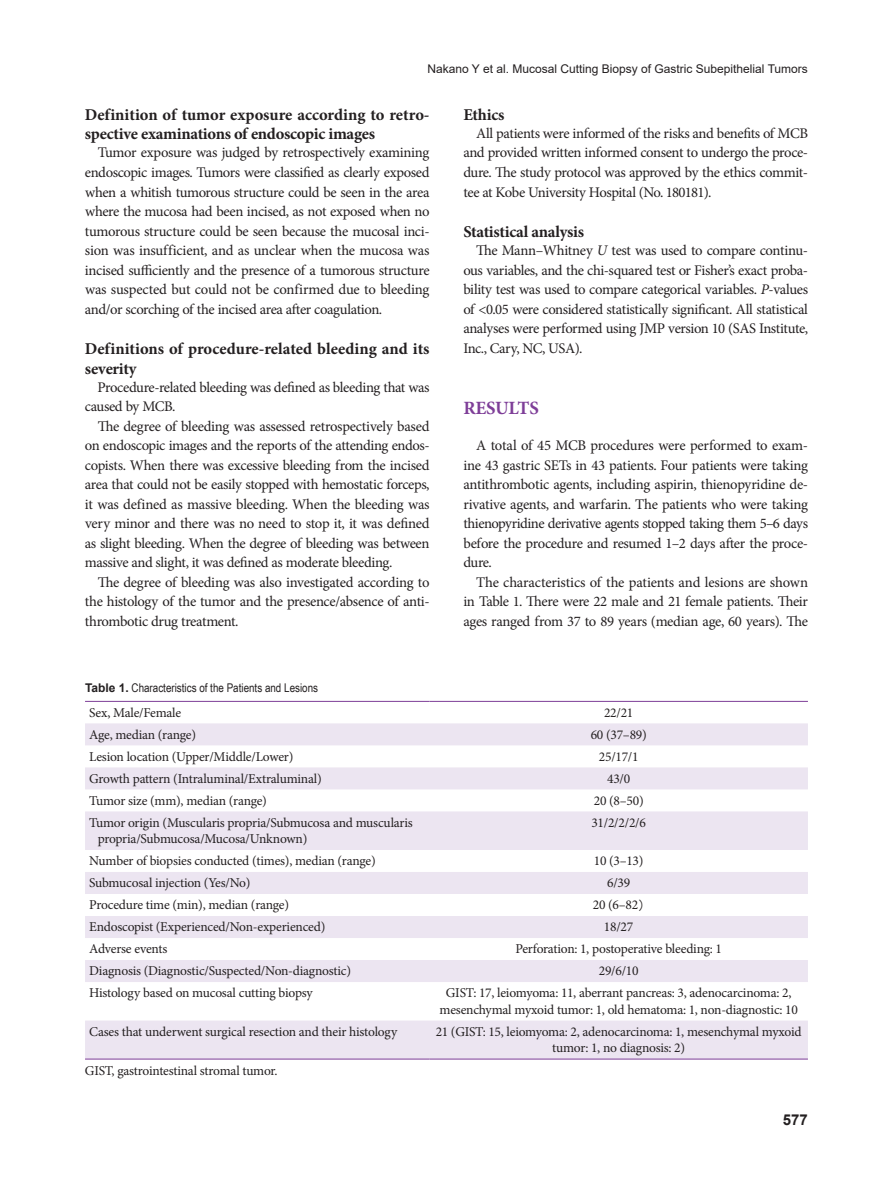
<style>
.page{position:relative;width:893px;height:1191px;background:#fff}
.page>*{position:absolute;margin:0;border:0;box-sizing:border-box;transform-origin:0 0}
.타이틀_서론{font:700 18.75px "Minion Pro";letter-spacing:-.01em;color:#7e3e98}
._1{font:700 16.5px/19.5px "Minion Pro";letter-spacing:-.01em;color:#231f20}
.t1{font:700 15px "Arial";color:#231f20}
.본문{font:14.7px/19.5px "Minion Pro";letter-spacing:-.025em;color:#231f20;text-align:justify}
.표_본문{font:13.5px/16.5px "Minion Pro";letter-spacing:-.015em;color:#231f20;text-align:center}
.t2{font:12px "Arial";color:#231f20}
.표_타이틀{font:12px "Arial Narrow";color:#231f20}
.s1{font-style:italic}
.s2{font-family:"Arial";font-weight:700}
.s3{font-family:"MS P Gothic"}
</style>
<div class="page">
<svg style="left:85px;top:723px;width:723px;height:335px;fill:#ece5f1"></svg>
<hr style="left:85px;top:701px;width:344px;height:1px;background:#7e3e98">
<hr style="left:429px;top:701px;width:379px;height:1px;background:#7e3e98">
<hr style="left:85px;top:1058px;width:344px;height:1px;background:#7e3e98">
<hr style="left:429px;top:1058px;width:379px;height:1px;background:#7e3e98">
<p class="t2" style="left:427px;top:60px;width:382px">Nakano Y et al. Mucosal Cutting Biopsy of Gastric Subepithelial Tumors</p>
<p class="_1" style="left:85px;top:105px;width:346px">Definition of tumor exposure according to retro&shy;spective examinations of endoscopic images</p>
<p class="본문" style="left:85px;top:143px;width:346px;text-indent:13px">Tumor exposure was judged by retrospectively examining endoscopic images. Tumors were classified as clearly exposed when a whitish tumorous structure could be seen in the area where the mucosa had been incised, as not exposed when no tumorous structure could be seen because the mucosal inci&shy;sion was insufficient, and as unclear when the mucosa was incised sufficiently and the presence of a tumorous structure was suspected but could not be confirmed due to bleeding and/or scorching of the incised area after coagulation.</p>
<p class="_1" style="left:85px;top:339px;width:346px">Definitions of procedure-related bleeding and its severity</p>
<p class="본문" style="left:85px;top:377px;width:346px;text-indent:13px">Procedure-related bleeding was defined as bleeding that was caused by MCB.</p>
<p class="본문" style="left:85px;top:416px;width:346px;text-indent:13px">The degree of bleeding was assessed retrospectively based on endoscopic images and the reports of the attending endos&shy;copists. When there was excessive bleeding from the incised area that could not be easily stopped with hemostatic forceps, it was defined as massive bleeding. When the bleeding was very minor and there was no need to stop it, it was defined as slight bleeding. When the degree of bleeding was between massive and slight, it was defined as moderate bleeding.</p>
<p class="본문" style="left:85px;top:572px;width:346px;text-indent:13px">The degree of bleeding was also investigated according to the histology of the tumor and the presence/absence of anti&shy;thrombotic drug treatment.</p>
<p class="_1" style="left:463px;top:105px;width:42px">Ethics</p>
<p class="본문" style="left:463px;top:124px;width:346px;text-indent:13px">All patients were informed of the risks and benefits of MCB and provided written informed consent to undergo the proce&shy;dure. The study protocol was approved by the ethics commit&shy;tee at Kobe University Hospital (No. 180181).</p>
<p class="_1" style="left:463px;top:222px;width:122px">Statistical analysis</p>
<p class="본문" style="left:463px;top:241px;width:346px;text-indent:13px">The Mann–Whitney <span class="s1">U</span> test was used to compare continu&shy;ous variables, and the chi-squared test or Fisher’s exact proba&shy;bility test was used to compare categorical variables. <span class="s1">P</span>-values of &lt;0.05 were considered statistically significant. All statistical analyses were performed using JMP version 10 (SAS Institute, Inc., Cary, NC, USA).</p>
<p class="타이틀_서론" style="left:463px;top:395px;width:77px">RESULTS</p>
<p class="본문" style="left:463px;top:436px;width:346px;text-indent:13px">A total of 45 MCB procedures were performed to exam&shy;ine 43 gastric SETs in 43 patients. Four patients were taking antithrombotic agents, including aspirin, thienopyridine de&shy;rivative agents, and warfarin. The patients who were taking thienopyridine derivative agents stopped taking them 5–6 days before the procedure and resumed 1–2 days after the proce&shy;dure.</p>
<p class="본문" style="left:463px;top:572px;width:346px;text-indent:13px">The characteristics of the patients and lesions are shown in Table 1. There were 22 male and 21 female patients. Their ages ranged from 37 to 89 years (median age, 60 years). The</p>
<p class="표_타이틀" style="left:85px;top:678px;width:235px"><span class="s2">Table 1.</span> Characteristics of the Patients and Lesions</p>
<p class="표_본문" style="left:89px;top:704px;width:94px">Sex, Male/Female</p>
<p class="표_본문" style="left:604px;top:704px;width:31px">22/21</p>
<p class="표_본문" style="left:89px;top:726px;width:108px">Age, median (range)</p>
<p class="표_본문" style="left:591px;top:726px;width:58px">60 (37–89)</p>
<p class="표_본문" style="left:89px;top:748px;width:206px">Lesion location (Upper/Middle/Lower)</p>
<p class="표_본문" style="left:599px;top:748px;width:41px">25/17/1</p>
<p class="표_본문" style="left:89px;top:770px;width:234px">Growth pattern (Intraluminal/Extraluminal)</p>
<p class="표_본문" style="left:607px;top:770px;width:25px">43/0</p>
<p class="표_본문" style="left:89px;top:792px;width:179px">Tumor size (mm), median (range)</p>
<p class="표_본문" style="left:594px;top:792px;width:51px">20 (8–50)</p>
<p class="표_본문" style="left:98px;top:814px;width:316px;text-align:left;text-indent:-9px">Tumor origin (Muscularis propria/Submucosa and muscularis propria/Submucosa/Mucosa/Unknown)</p>
<p class="표_본문" style="left:591px;top:814px;width:56px">31/2/2/2/6</p>
<p class="표_본문" style="left:89px;top:853px;width:288px">Number of biopsies conducted (times), median (range)</p>
<p class="표_본문" style="left:594px;top:853px;width:51px">10 (3–13)</p>
<p class="표_본문" style="left:89px;top:875px;width:163px">Submucosal injection (Yes/No)</p>
<p class="표_본문" style="left:607px;top:875px;width:25px">6/39</p>
<p class="표_본문" style="left:89px;top:897px;width:201px">Procedure time (min), median (range)</p>
<p class="표_본문" style="left:593px;top:897px;width:53px">20 (6–82<span class="s3">）</span></p>
<p class="표_본문" style="left:89px;top:919px;width:238px">Endoscopist (Experienced/Non-experienced)</p>
<p class="표_본문" style="left:604px;top:919px;width:31px">18/27</p>
<p class="표_본문" style="left:89px;top:941px;width:80px">Adverse events</p>
<p class="표_본문" style="left:515px;top:941px;width:208px">Perforation: 1, postoperative bleeding: 1</p>
<p class="표_본문" style="left:89px;top:963px;width:263px">Diagnosis (Diagnostic/Suspected/Non-diagnostic)</p>
<p class="표_본문" style="left:599px;top:963px;width:41px">29/6/10</p>
<p class="표_본문" style="left:89px;top:985px;width:225px">Histology based on mucosal cutting biopsy</p>
<p class="표_본문" style="left:440px;top:985px;width:360px">GIST: 17, leiomyoma: 11, aberrant pancreas: 3, adenocarcinoma: 2, mesenchymal myxoid tumor: 1, old hematoma: 1, non-diagnostic: 10</p>
<p class="표_본문" style="left:89px;top:1023px;width:310px">Cases that underwent surgical resection and their histology</p>
<p class="표_본문" style="left:436px;top:1023px;width:367px">21 (GIST: 15, leiomyoma: 2, adenocarcinoma: 1, mesenchymal myxoid tumor: 1, no diagnosis: 2)</p>
<p class="표_본문" style="left:85px;top:1062px;width:194px">GIST, gastrointestinal stromal tumor.</p>
<p class="t1" style="left:783px;top:1109px;width:27px">577</p>
</div>
